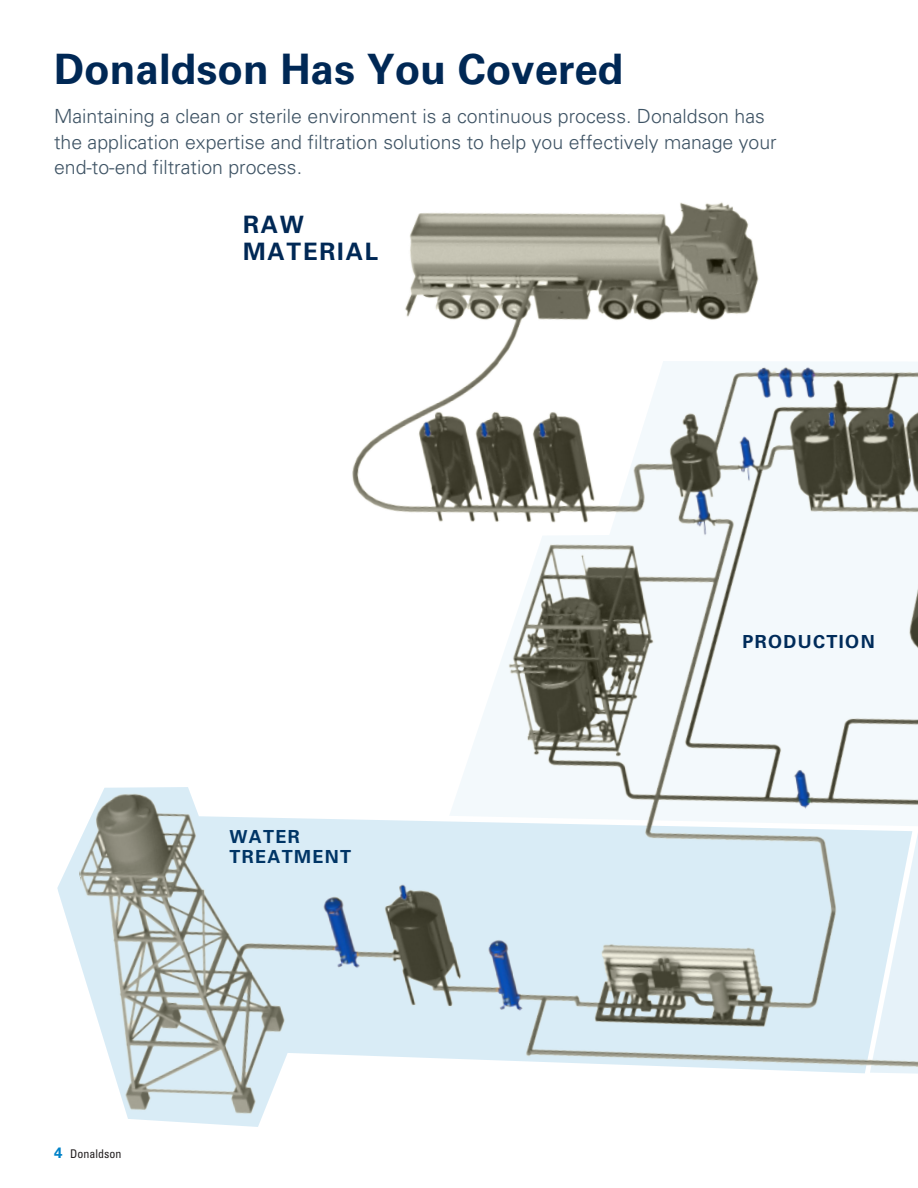
<style>
.page{position:relative;width:918px;height:1188px;background:#fff}
.page>*{position:absolute;margin:0;border:0;box-sizing:border-box;transform-origin:0 0}
._1_new_design_header_295{font:700 42px "Univers LT Std";color:#002855}
._1_new_design_subhead_295{font:700 24px/27px "Univers LT Std";letter-spacing:.075em;color:#002855}
._1_new_design_text_large_7545{font:300 19.5px/25.5px "Univers LT Std";color:#3e5364}
._1_new_design_subhead_295-2{font:700 18px/19.5px "Univers LT Std";letter-spacing:.075em;color:#002855}
.t1{font:condensed 12px "Univers LT Std";color:#231f20}
.s1{font-weight:700;font-stretch:normal;font-size:15px;color:#0082c8}
</style>
<div class="page">
<img style="left:352px;top:202px;width:407px;height:320px">
<svg style="left:57px;top:787px;width:813px;height:340px;fill:#d9ecf6"></svg>
<svg style="left:870px;top:845px;width:48px;height:229px;background:#e2eff6"></svg>
<svg style="left:449px;top:361px;width:469px;height:484px;fill:#f3f9fc"></svg>
<p class="_1_new_design_header_295" style="left:54px;top:45px;width:571px">Donaldson Has You Covered</p>
<p class="_1_new_design_text_large_7545" style="left:54px;top:104px;width:724px">Maintaining a clean or sterile environment is a continuous process. Donaldson has the application expertise and filtration solutions to help you effectively manage your end-to-end filtration process.</p>
<p class="_1_new_design_subhead_295" style="left:243px;top:212px;width:137px">RAW<br>MATERIAL</p>
<p class="_1_new_design_subhead_295-2" style="left:230px;top:827px;width:123px">WATER<br>TREATMENT</p>
<p class="t1" style="left:54px;top:1146px;width:69px"><span class="s1">4</span> Donaldson</p>
<p class="_1_new_design_subhead_295-2" style="left:742px;top:632px;width:134px">PRODUCTION</p>
</div>
